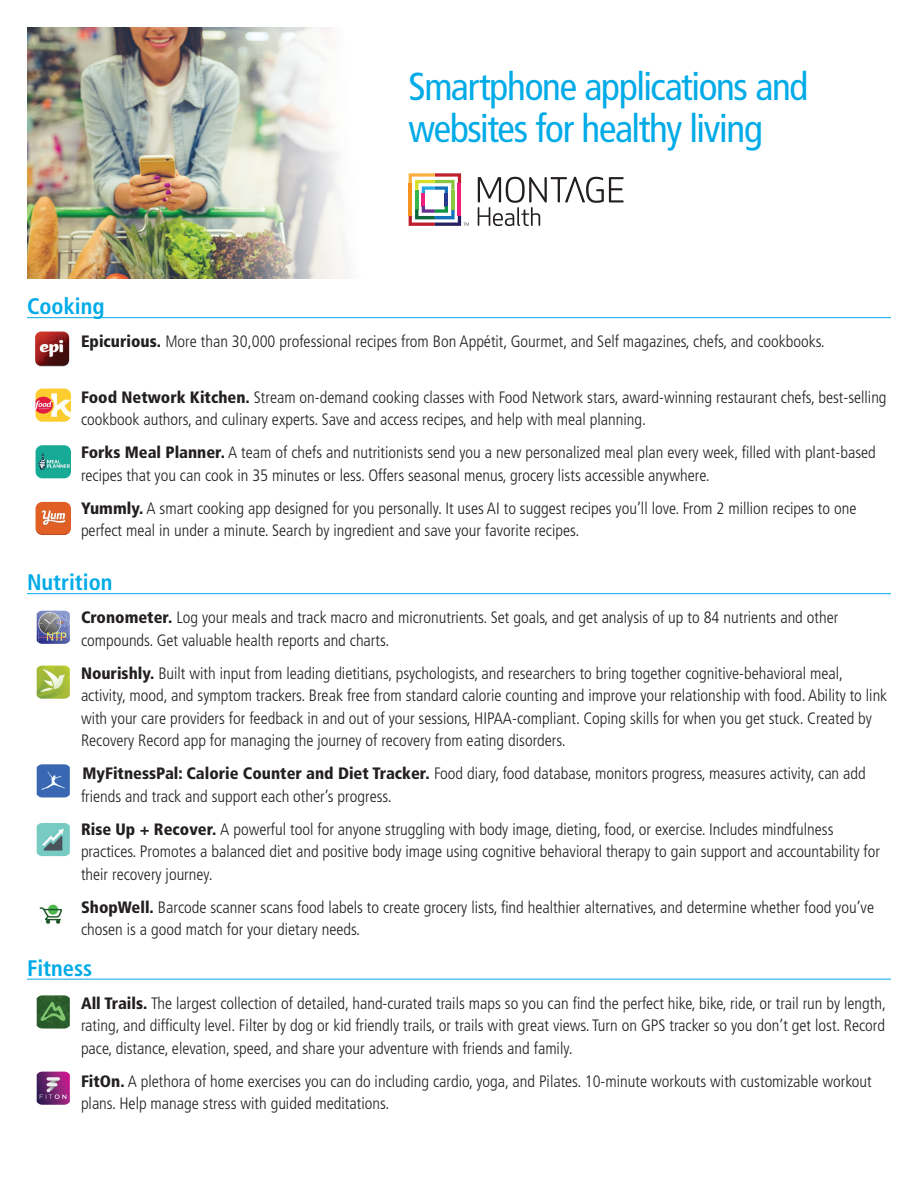
<style>
.page{position:relative;width:918px;height:1188px;background:#fff}
.page>*{position:absolute;margin:0;border:0;box-sizing:border-box;transform-origin:0 0}
.t1{font:condensed 39px "Frutiger LT Std";letter-spacing:-.035em;color:#00abe7}
.Body_text{font:700 condensed 22.5px "Frutiger LT Std";color:#00abe7}
.Body_text-2{font:300 condensed 16.5px/22.5px "Frutiger LT Std";color:#231f20}
.s1{font-weight:900}
</style>
<div class="page">
<img style="left:27px;top:27px;width:382px;height:252px">
<svg style="left:478px;top:177px;width:146px;height:49px"></svg>
<svg style="left:409px;top:173px;width:60px;height:53px"></svg>
<hr style="left:409px;top:183px;width:3px;height:33px;background:#f7931d">
<hr style="left:27px;top:317px;width:864px;height:1px;background:#00abe7">
<hr style="left:27px;top:593px;width:864px;height:1px;background:#00abe7">
<hr style="left:27px;top:979px;width:864px;height:1px;background:#00abe7">
<img style="left:35px;top:331px;width:35px;height:36px">
<img style="left:36px;top:445px;width:35px;height:33px">
<img style="left:36px;top:389px;width:35px;height:33px">
<img style="left:36px;top:502px;width:35px;height:33px">
<img style="left:37px;top:611px;width:33px;height:33px">
<img style="left:37px;top:666px;width:33px;height:33px">
<img style="left:37px;top:764px;width:33px;height:33px">
<img style="left:37px;top:823px;width:33px;height:33px">
<img style="left:39px;top:904px;width:24px;height:20px">
<img style="left:37px;top:995px;width:33px;height:34px">
<img style="left:37px;top:1072px;width:33px;height:33px">
<p class="t1" style="left:409px;top:63px;width:401px">Smartphone applications and</p>
<p class="t1" style="left:409px;top:105px;width:356px">websites for healthy living</p>
<p class="Body_text" style="left:27px;top:293px;width:79px">Cooking</p>
<p class="Body_text-2" style="left:81px;top:330px;width:745px"><span class="s1">Epicurious.</span> More than 30,000 professional recipes from Bon Appétit, Gourmet, and Self magazines, chefs, and cookbooks.</p>
<p class="Body_text-2" style="left:81px;top:386px;width:807px"><span class="s1">Food Network Kitchen.</span> Stream on-demand cooking classes with Food Network stars, award-winning restaurant chefs, best-selling cookbook authors, and culinary experts. Save and access recipes, and help with meal planning.</p>
<p class="Body_text-2" style="left:81px;top:441px;width:796px"><span class="s1">Forks Meal Planner.</span> A team of chefs and nutritionists send you a new personalized meal plan every week, filled with plant-based recipes that you can cook in 35 minutes or less. Offers seasonal menus, grocery lists accessible anywhere.</p>
<p class="Body_text-2" style="left:81px;top:497px;width:777px"><span class="s1">Yummly.</span> A smart cooking app designed for you personally. It uses AI to suggest recipes you’ll love. From 2 million recipes to one perfect meal in under a minute. Search by ingredient and save your favorite recipes.</p>
<p class="Body_text" style="left:27px;top:569px;width:87px">Nutrition</p>
<p class="Body_text-2" style="left:81px;top:606px;width:759px"><span class="s1">Cronometer.</span> Log your meals and track macro and micronutrients. Set goals, and get analysis of up to 84 nutrients and other compounds. Get valuable health reports and charts.</p>
<p class="Body_text-2" style="left:81px;top:662px;width:808px"><span class="s1">Nourishly.</span> Built with input from leading dietitians, psychologists, and researchers to bring together cognitive-behavioral meal, activity, mood, and symptom trackers. Break free from standard calorie counting and improve your relationship with food. Ability to link with your care providers for feedback in and out of your sessions, HIPAA-compliant. Coping skills for when you get stuck. Created by Recovery Record app for managing the journey of recovery from eating disorders.</p>
<p class="Body_text-2" style="left:81px;top:762px;width:786px"><span class="s1">MyFitnessPal: Calorie Counter and Diet Tracker.</span> Food diary, food database, monitors progress, measures activity, can add friends and track and support each other’s progress.</p>
<p class="Body_text-2" style="left:81px;top:818px;width:801px"><span class="s1">Rise Up + Recover.</span> A powerful tool for anyone struggling with body image, dieting, food, or exercise. Includes mindfulness practices. Promotes a balanced diet and positive body image using cognitive behavioral therapy to gain support and accountability for their recovery journey.</p>
<p class="Body_text-2" style="left:81px;top:896px;width:795px"><span class="s1">ShopWell.</span> Barcode scanner scans food labels to create grocery lists, find healthier alternatives, and determine whether food you’ve chosen is a good match for your dietary needs.</p>
<p class="Body_text" style="left:27px;top:954px;width:67px">Fitness</p>
<p class="Body_text-2" style="left:81px;top:992px;width:807px;text-align:justify"><span class="s1">All Trails.</span> The largest collection of detailed, hand-curated trails maps so you can find the perfect hike, bike, ride, or trail run by length, rating, and difficulty level. Filter by dog or kid friendly trails, or trails with great views. Turn on GPS tracker so you don’t get lost. Record pace, distance, elevation, speed, and share your adventure with friends and family.</p>
<p class="Body_text-2" style="left:81px;top:1070px;width:792px"><span class="s1">FitOn.</span> A plethora of home exercises you can do including cardio, yoga, and Pilates. 10-minute workouts with customizable workout plans. Help manage stress with guided meditations.</p>
</div>
